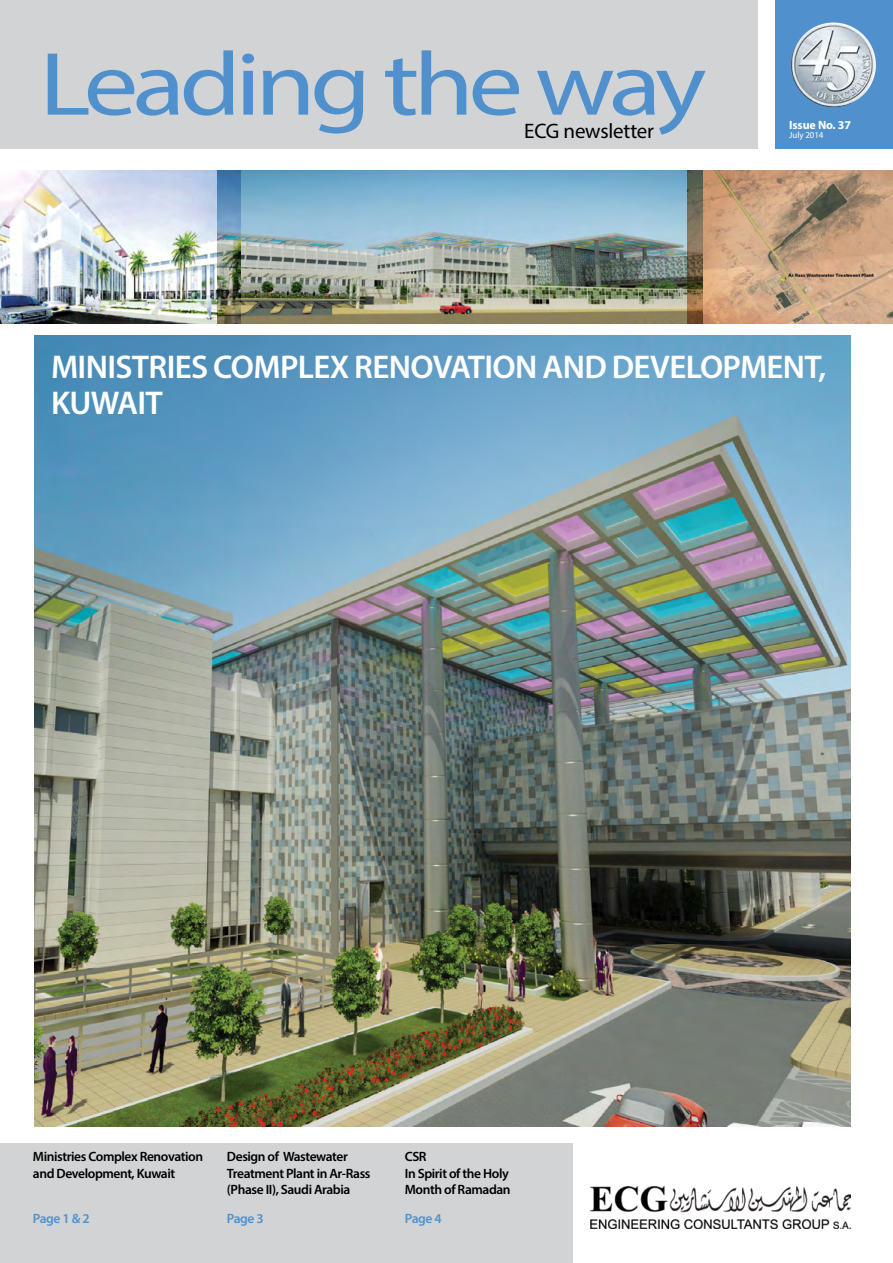
<style>
.page{position:relative;width:893px;height:1263px;background:#fff}
.page>*{position:absolute;margin:0;border:0;box-sizing:border-box;transform-origin:0 0}
.t1{font:90.45px "Myriad Pro";color:#5091cd;scale:1.2 1}
.t2{font:600 33px "Myriad Pro";letter-spacing:-.02em;color:#fff}
.t3{font:21px "Myriad Pro";letter-spacing:-.01em;color:#000}
.t4{font:600 13.5px/16.5px "Myriad Pro";letter-spacing:-.03em;color:#000}
.t5{font:600 13.5px "Myriad Pro";letter-spacing:-.03em;color:#5091cd}
.t6{font:700 12px "Myriad Pro";letter-spacing:-.01em;color:#fff}
.t7{font:9px "Myriad Pro";letter-spacing:-.01em;color:#fff}
</style>
<div class="page">
<img style="left:34px;top:336px;width:816px;height:791px">
<div style="left:0;top:0;width:758px;height:149px;background:#d1d3d4"></div>
<div style="left:0;top:1144px;width:572px;height:119px;background:#d1d3d4"></div>
<div style="left:776px;top:0;width:117px;height:149px;background:#5091cd"></div>
<img style="left:590px;top:1187px;width:260px;height:42px">
<img style="left:791px;top:23px;width:85px;height:84px;border-radius:42px">
<img style="left:702px;top:170px;width:191px;height:153px">
<img style="left:0;top:170px;width:218px;height:153px">
<img style="left:218px;top:170px;width:484px;height:153px">
<h1 class="t1" style="left:39px;top:29px;width:557px">Leading the way</h1>
<h3 class="t3" style="left:524px;top:118px;width:131px">ECG newsletter</h3>
<p class="t6" style="left:789px;top:117px;width:63px">Issue No. 37</p>
<p class="t7" style="left:789px;top:130px;width:36px">July 2014</p>
<h2 class="t2" style="left:51px;top:346px;width:71px">ministri</h2>
<h2 class="t2" style="left:175px;top:346px;width:653px">es complex Renovation and Developm ent,</h2>
<h2 class="t2" style="left:51px;top:382px;width:59px">kuwait</h2>
<p class="t4" style="left:33px;top:1148px;width:172px">Ministries Complex Renovation and Development, Kuwait</p>
<p class="t5" style="left:33px;top:1209px;width:58px">Page 1 &amp; 2</p>
<p class="t4" style="left:227px;top:1148px;width:145px">Design of Wastewater<br>Treatment Plant in Ar-Rass (Phase II), Saudi Arabia</p>
<p class="t5" style="left:227px;top:1209px;width:38px">Page 3</p>
<p class="t4" style="left:405px;top:1148px;width:107px">CSR<br>In Spirit of the Holy<br>Month of Ramadan</p>
<p class="t5" style="left:405px;top:1209px;width:38px">Page 4</p>
</div>
